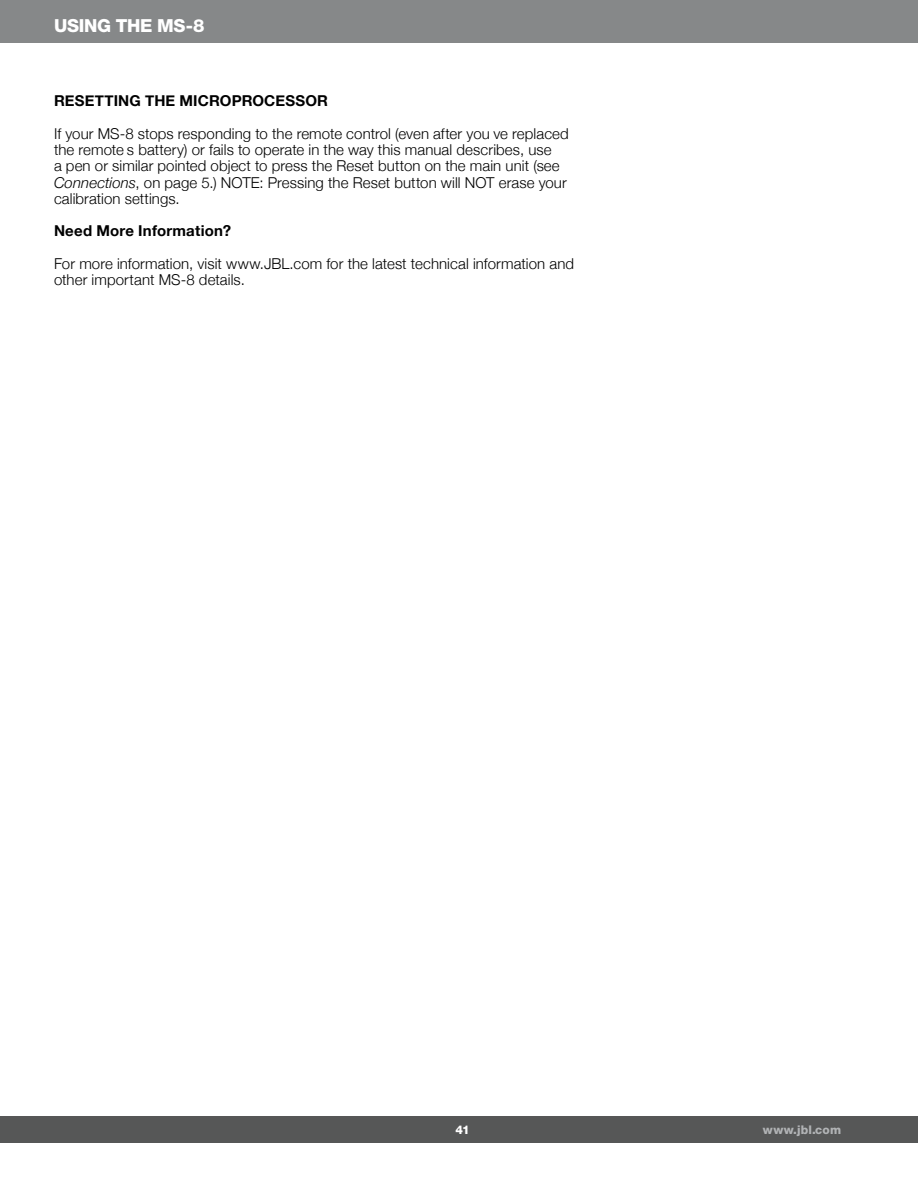
<style>
.page{position:relative;width:918px;height:1188px;background:#fff}
.page>*{position:absolute;margin:0;border:0;box-sizing:border-box;transform-origin:0 0}
.t1{font:800 18px "Helvetica Neue";letter-spacing:-.02em;color:#fff}
.t2{font:300 15px/16.2px "Helvetica Neue";letter-spacing:.005em;color:#000}
.t3{font:700 15px "Helvetica Neue";letter-spacing:.01em;color:#000}
.t4{font:800 12px "Helvetica Neue";letter-spacing:.015em;color:#b1b3b5}
.t5{font:800 12px "Helvetica Neue";color:#fff}
.s1{font-style:italic}
</style>
<div class="page">
<div style="left:0;top:1116px;width:918px;height:27px;background:#565757"></div>
<div style="left:0;top:0;width:918px;height:43px;background:#868889"></div>
<p class="t1" style="left:54px;top:15px;width:152px">USI NG THE MS-8</p>
<p class="t3" style="left:54px;top:92px;width:275px">RESETTING THE MICROPROCESSOR</p>
<p class="t2" style="left:54px;top:125px;width:516px">If your MS-8 stops responding to the remote control (even after you’ve replaced the remote’s battery) or fails to operate in the way this manual describes, use<br>a pen or similar pointed object to press the Reset button on the main unit (see <span class="s1">Connections</span>, on page 5.) NOTE: Pressing the Reset button will NOT erase your calibration settings.</p>
<p class="t3" style="left:54px;top:222px;width:179px">Need More Information?</p>
<p class="t2" style="left:54px;top:255px;width:522px">For more information, visit www.JBL.com for the latest technical information and other important MS-8 details.</p>
<p class="t5" style="left:455px;top:1123px;width:16px">41</p>
<p class="t4" style="left:763px;top:1122px;width:80px">www.jbl.com</p>
</div>
